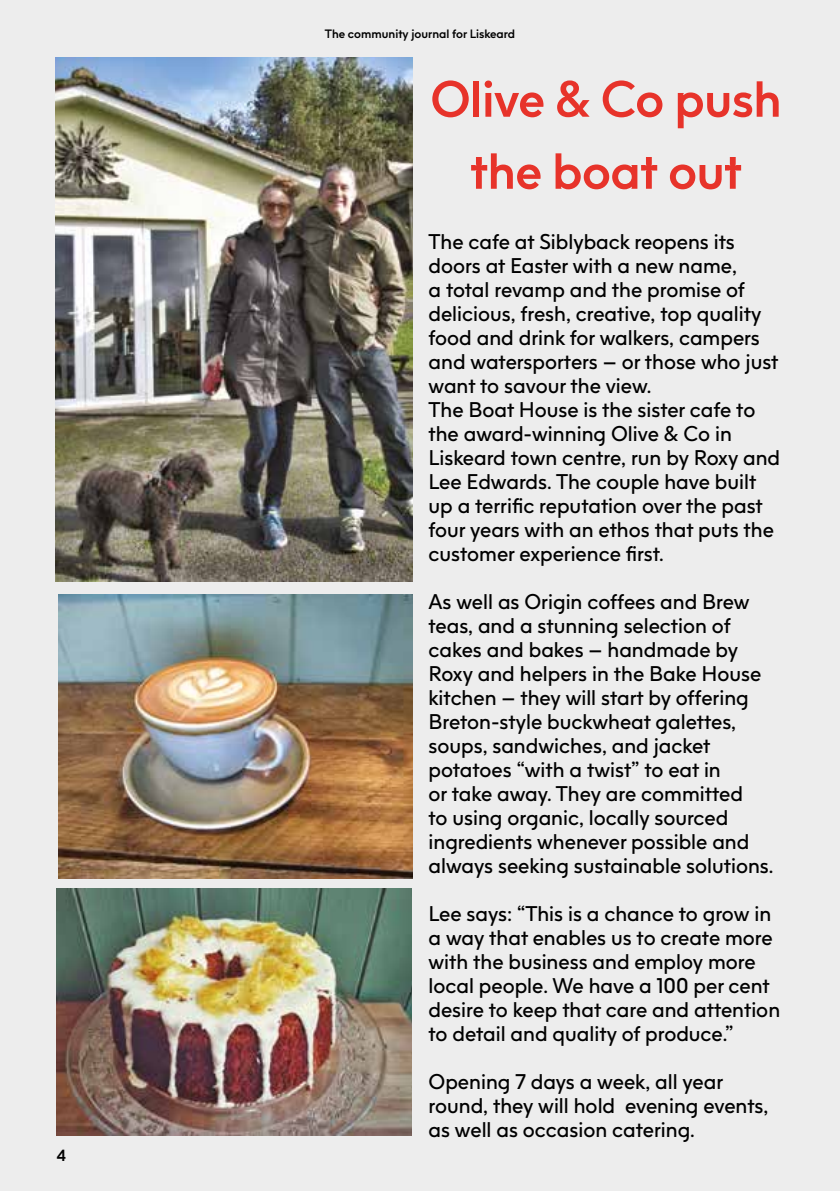
<style>
.page{position:relative;width:840px;height:1191px;background:#fff}
.page>*{position:absolute;margin:0;border:0;box-sizing:border-box;transform-origin:0 0}
.t1{font:700 50px/72px "F37 Jan";letter-spacing:-.01em;color:#e7332a;text-align:center}
.t2{font:21px/24px "F37 Jan";color:#000}
.t3{font:700 16px "F37 Jan";color:#000}
.t4{font:700 12px "F37 Jan";color:#000}
</style>
<div class="page">
<div style="left:0;top:0;width:839px;height:1191px;background:#ededed"></div>
<img style="left:55px;top:58px;width:357px;height:523px">
<img style="left:56px;top:889px;width:355px;height:246px">
<img style="left:58px;top:594px;width:354px;height:285px">
<p class="t3" style="left:57px;top:1145px;width:11px">4</p>
<p class="t4" style="left:324px;top:26px;width:192px">The community journal for Liskeard</p>
<h1 class="t1" style="left:430px;top:62px;width:352px">Olive &amp; Co push the boat out</h1>
<p class="t2" style="left:428px;top:229px;width:353px">The cafe at Siblyback reopens its doors at Easter with a new name,<br>a total revamp and the promise of delicious, fresh, creative, top quality food and drink for walkers, campers and watersporters – or those who just want to savour the view.<br>The Boat House is the sister cafe to the award-winning Olive &amp; Co in Liskeard town centre, run by Roxy and Lee Edwards. The couple have built up a terrific reputation over the past four years with an ethos that puts the customer experience first.</p>
<p class="t2" style="left:428px;top:589px;width:346px">As well as Origin coffees and Brew teas, and a stunning selection of cakes and bakes – handmade by Roxy and helpers in the Bake House kitchen – they will start by offering Breton-style buckwheat galettes, soups, sandwiches, and jacket potatoes “with a twist” to eat in<br>or take away. They are committed<br>to using organic, locally sourced ingredients whenever possible and always seeking sustainable solutions.</p>
<p class="t2" style="left:428px;top:901px;width:353px">Lee says: “This is a chance to grow in a way that enables us to create more with the business and employ more local people. We have a 100 per cent desire to keep that care and attention to detail and quality of produce.”</p>
<p class="t2" style="left:428px;top:1069px;width:341px">Opening 7 days a week, all year round, they will hold evening events, as well as occasion catering.</p>
</div>
